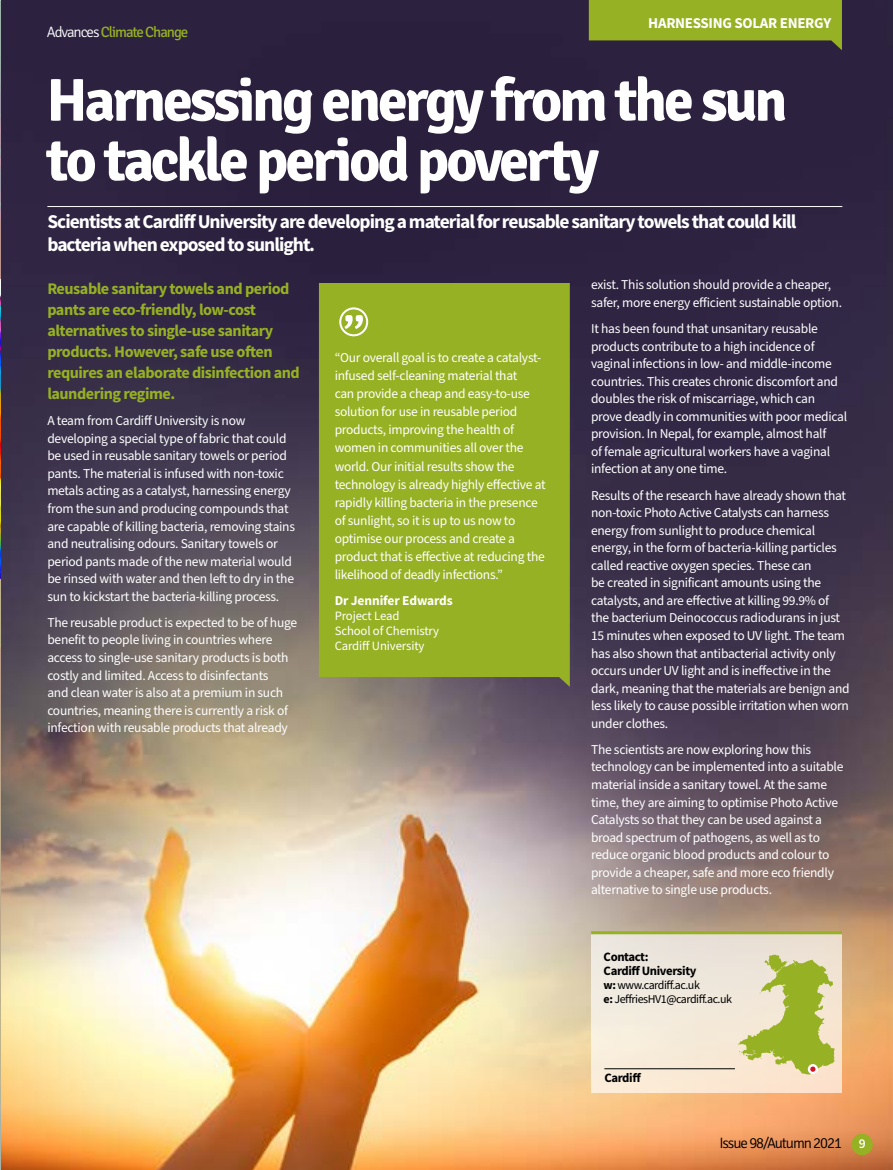
<style>
.page{position:relative;width:893px;height:1170px;background:#fff}
.page>*{position:absolute;margin:0;border:0;box-sizing:border-box;transform-origin:0 0}
.Article_Headers__H2{font:700 60px/60px "Signika";letter-spacing:-.05em;color:#fff}
.Stand_First__H3{font:700 19.5px/22.5px "Source Sans Pro";letter-spacing:-.05em;color:#fff}
.Article_Text__P{font:700 16.2px/21px "Source Sans Pro";letter-spacing:-.03em;color:#96b123}
.t1{font:15px "Signika";letter-spacing:-.07em;color:#96b123}
.Page_Category_Right{font:700 15px "Source Sans Pro";letter-spacing:-.02em;color:#fff}
.IssueDetail{font:300 15px "Signika";letter-spacing:-.07em;color:#000}
.Article_Text__P-2{font:13.5px/17.5px "Source Sans Pro";letter-spacing:-.02em;color:#fff}
.Quote_Text{font:700 13.5px "Source Sans Pro";letter-spacing:-.01em;color:#fff}
.t2{font:600 13.5px "Source Sans Pro";color:#fff}
.Quote_Text-2{font:12.75px/15px "Source Sans Pro";letter-spacing:-.01em;color:#fff}
.Contact_Text__P{font:700 12.75px/14.2px "Source Sans Pro";letter-spacing:-.03em;color:#000}
.Location__P{font:700 12.75px "Source Sans Pro";letter-spacing:-.03em;color:#000}
.Contact_Text__P-2{font:12px/14.2px "Source Sans Pro";letter-spacing:-.04em;color:#000}
.s1{font-weight:300;color:#fff}
.s2{font-weight:700}
</style>
<div class="page">
<img style="left:0;top:0;width:893px;height:1169px">
<div style="left:591px;top:932px;width:251px;height:160px;background:#f2e8da"></div>
<hr style="left:591px;top:931px;width:251px;height:3px;background:#96b123">
<svg style="left:738px;top:954px;width:97px;height:120px"></svg>
<div style="left:319px;top:283px;width:251px;height:403px;background:#96b123"></div>
<svg style="left:345px;top:315px;width:18px;height:14px"></svg>
<div style="left:339px;top:307px;width:29px;height:29px;border:2px solid #fff;border-radius:50%"></div>
<div style="left:851px;top:1133px;width:22px;height:21px;background:#96b123;border-radius:50%"></div>
<svg style="left:589px;top:0;width:253px;height:50px;background:#829628"></svg>
<hr style="left:47px;top:206px;width:795px;height:1px;background:#fff">
<hr style="left:604px;top:1068px;width:131px;height:1px;background:#000">
<img style="left:0;top:280px;width:1px;height:298px">
<p class="t1" style="left:47px;top:23px;width:143px"><span class="s1">Advances</span> Climate Change</p>
<h1 class="Page_Category_Right" style="left:648px;top:13px;width:185px">HARNESSING SOLAR ENERGY</h1>
<h2 class="Article_Headers__H2" style="left:46px;top:71px;width:742px">Harnessing energy from the sun to tackle period poverty</h2>
<h3 class="Stand_First__H3" style="left:47px;top:210px;width:750px">Scientists at Cardiff University are developing a material for reusable sanitary towels that could kill bacteria when exposed to sunlight.</h3>
<p class="Article_Text__P" style="left:47px;top:278px;width:254px">Reusable sanitary towels and period pants are eco-friendly, low-cost alternatives to single-use sanitary products. However, safe use often requires an elaborate disinfection and laundering regime.</p>
<p class="Article_Text__P-2" style="left:47px;top:412px;width:249px">A team from Cardiff University is now developing a special type of fabric that could be used in reusable sanitary towels or period pants. The material is infused with non-toxic metals acting as a catalyst, harnessing energy from the sun and producing compounds that are capable of killing bacteria, removing stains and neutralising odours. Sanitary towels or period pants made of the new material would be rinsed with water and then left to dry in the sun to kickstart the bacteria-killing process.</p>
<p class="Article_Text__P-2" style="left:47px;top:614px;width:251px">The reusable product is expected to be of huge benefit to people living in countries where access to single-use sanitary products is both costly and limited. Access to disinfectants<br>and clean water is also at a premium in such countries, meaning there is currently a risk of infection with reusable products that already</p>
<p class="Article_Text__P-2" style="left:591px;top:276px;width:252px">exist. This solution should provide a cheaper, safer, more energy efficient sustainable option.</p>
<p class="Article_Text__P-2" style="left:591px;top:320px;width:258px">It has been found that unsanitary reusable products contribute to a high incidence of vaginal infections in low- and middle-income countries. This creates chronic discomfort and doubles the risk of miscarriage, which can prove deadly in communities with poor medical provision. In Nepal, for example, almost half<br>of female agricultural workers have a vaginal infection at any one time.</p>
<p class="Article_Text__P-2" style="left:591px;top:486px;width:260px">Results of the research have already shown that non-toxic Photo Active Catalysts can harness energy from sunlight to produce chemical energy, in the form of bacteria-killing particles called reactive oxygen species. These can<br>be created in significant amounts using the catalysts, and are effective at killing 99.9% of the bacterium Deinococcus radiodurans in just 15 minutes when exposed to UV light. The team has also shown that antibacterial activity only occurs under UV light and is ineffective in the dark, meaning that the materials are benign and less likely to cause possible irritation when worn under clothes.</p>
<p class="Article_Text__P-2" style="left:591px;top:741px;width:254px">The scientists are now exploring how this technology can be implemented into a suitable material inside a sanitary towel. At the same time, they are aiming to optimise Photo Active Catalysts so that they can be used against a broad spectrum of pathogens, as well as to reduce organic blood products and colour to provide a cheaper, safe and more eco friendly alternative to single use products.</p>
<p class="Article_Text__P-2" style="left:335px;top:349px;width:213px;line-height:18px">“Our overall goal is to create a catalyst&shy;infused self-cleaning material that<br>can provide a cheap and easy-to-use solution for use in reusable period products, improving the health of women in communities all over the world. Our initial results show the technology is already highly effective at rapidly killing bacteria in the presence of sunlight, so it is up to us now to optimise our process and create a product that is effective at reducing the likelihood of deadly infections.”</p>
<p class="Quote_Text" style="left:335px;top:591px;width:120px">Dr Jennifer Edwards</p>
<p class="Quote_Text-2" style="left:335px;top:608px;width:106px">Project Lead<br>School of Chemistry<br>Cardiff University</p>
<p class="Contact_Text__P" style="left:604px;top:948px;width:94px">Contact:<br>Cardiff University</p>
<p class="Contact_Text__P-2" style="left:604px;top:978px;width:130px"><span class="s2">w:</span> www.cardiff.ac.uk<br><span class="s2">e:</span> JeffriesHV1@cardiff.ac.uk</p>
<p class="Location__P" style="left:604px;top:1068px;width:38px">Cardiff</p>
<h4 class="IssueDetail" style="left:719px;top:1134px;width:124px">Issue 98/Autumn 2021</h4>
<h1 class="t2" style="left:859px;top:1134px;width:8px">9</h1>
</div>
